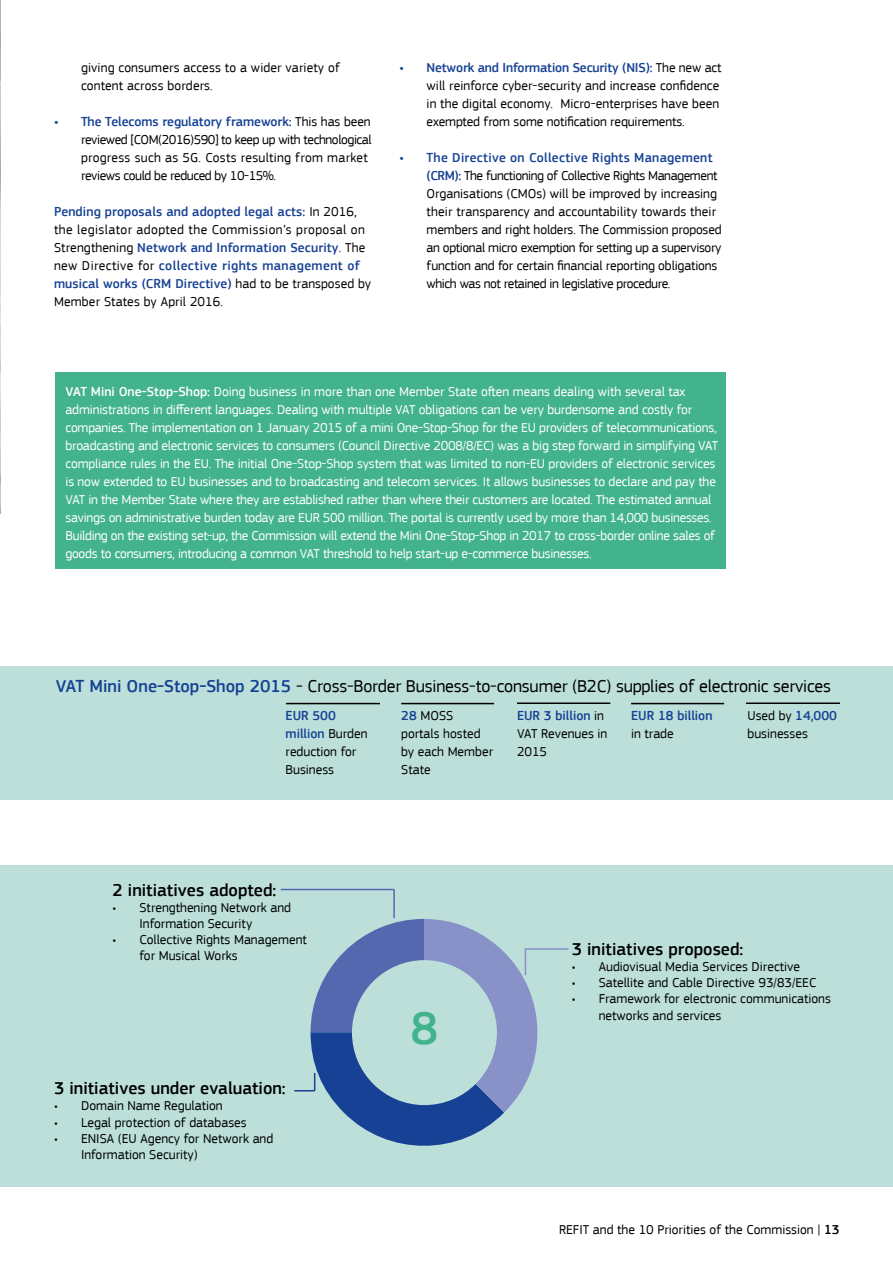
<style>
.page{position:relative;width:893px;height:1263px;background:#fff}
.page>*{position:absolute;margin:0;border:0;box-sizing:border-box;transform-origin:0 0}
.t1{font:500 48px "EC Square Sans Pro";color:#43b38d}
.t2{font:18px "EC Square Sans Pro";letter-spacing:-.01em;color:#000}
.t3{font:500 18px "EC Square Sans Pro";color:#000}
.t4{font:13.5px/18px "EC Square Sans Pro";color:#000}
.t5{font:13.5px/18px "EC Square Sans Pro";letter-spacing:-.015em;color:#fff}
.t6{font:13.5px/18px "EC Square Sans Pro";letter-spacing:.03em;color:#000}
.t7{font:13.5px/18px "EC Square Sans Pro";letter-spacing:-.03em;color:#000}
.t8{font:500 13.5px "EC Square Sans Pro";color:#164194}
.s1{font-weight:500;color:#164194}
.s2{font-weight:500}
</style>
<div class="page">
<div style="left:0;top:865px;width:893px;height:322px;background:#bce0d9"></div>
<div style="left:0;top:666px;width:893px;height:133px;background:#bce0d9"></div>
<hr style="left:286px;top:703px;width:94px;height:1px;background:#000">
<hr style="left:401px;top:703px;width:93px;height:1px;background:#000">
<hr style="left:517px;top:702px;width:93px;height:2px;background:#000">
<hr style="left:631px;top:703px;width:93px;height:1px;background:#000">
<hr style="left:746px;top:702px;width:94px;height:2px;background:#000">
<img style="left:0;top:0;width:1px;height:513px">
<hr style="left:281px;top:889px;width:113px;height:1px;background:#5567ae">
<hr style="left:393px;top:889px;width:2px;height:29px;background:#5567ae">
<hr style="left:525px;top:948px;width:43px;height:2px;background:#8890c7">
<div style="left:56px;top:373px;width:670px;height:196px;background:#43b38d"></div>
<svg style="left:294px;top:919px;width:243px;height:227px"></svg>
<p class="t4" style="left:81px;top:59px;width:260px">giving consumers access to a wider variety of content across borders.</p>
<p class="t7" style="left:81px;top:113px;width:292px;text-indent:-27px"><span class="s1">• The Telecoms regulatory framework:</span> This has been reviewed [COM(2016)590] to keep up with technological progress such as 5G. Costs resulting from market reviews could be reduced by 10-15%.</p>
<p class="t6" style="left:54px;top:203px;width:319px"><span class="s1">Pending proposals and adopted legal acts:</span> In 2016, the legislator adopted the Commission’s proposal on Strengthening <span class="s1">Network and Information Security</span>. The new Directive for <span class="s1">collective rights management of musical works (CRM Directive)</span> had to be transposed by Member States by April 2016.</p>
<p class="t4" style="left:427px;top:59px;width:296px;text-indent:-27px"><span class="s1">• Network and Information Security (NIS):</span> The new act will reinforce cyber-security and increase confidence in the digital economy. Micro-enterprises have been exempted from some notification requirements.</p>
<p class="t4" style="left:427px;top:149px;width:297px;text-indent:-27px"><span class="s1">• The Directive on Collective Rights Management (CRM):</span> The functioning of Collective Rights Management Organisations (CMOs) will be improved by increasing their transparency and accountability towards their members and right holders. The Commission proposed an optional micro exemption for setting up a supervisory function and for certain financial reporting obligations which was not retained in legislative procedure.</p>
<p class="t5" style="left:65px;top:383px;width:654px"><span class="s2">VAT Mini One-Stop-Shop:</span> Doing business in more than one Member State often means dealing with several tax administrations in different languages. Dealing with multiple VAT obligations can be very burdensome and costly for companies. The implementation on 1 January 2015 of a mini One-Stop-Shop for the EU providers of telecommunications, broadcasting and electronic services to consumers (Council Directive 2008/8/EC) was a big step forward in simplifying VAT compliance rules in the EU. The initial One-Stop-Shop system that was limited to non-EU providers of electronic services is now extended to EU businesses and to broadcasting and telecom services. It allows businesses to declare and pay the VAT in the Member State where they are established rather than where their customers are located. The estimated annual savings on administrative burden today are EUR 500 million. The portal is currently used by more than 14,000 businesses.<br>Building on the existing set-up, the Commission will extend the Mini One-Stop-Shop in 2017 to cross-border online sales of goods to consumers, introducing a common VAT threshold to help start-up e-commerce businesses.</p>
<h2 class="t2" style="left:56px;top:676px;width:777px"><span class="s1">VAT Mini One-Stop-Shop 2015</span> - Cross-Border Business-to-consumer (B2C) supplies of electronic services</h2>
<p class="t4" style="left:286px;top:707px;width:83px"><span class="s1">EUR 500 million</span> Burden reduction for<br>Business</p>
<p class="t4" style="left:401px;top:707px;width:93px"><span class="s1">28</span> MOSS portals hosted by each Member<br>State</p>
<p class="t4" style="left:517px;top:707px;width:92px"><span class="s1">EUR 3 billion</span> in<br>VAT Revenues in<br>2015</p>
<p class="t8" style="left:631px;top:708px;width:83px">EUR 18 billion</p>
<p class="t4" style="left:747px;top:707px;width:91px">Used by <span class="s1">14,000 </span>businesses</p>
<p class="t4" style="left:631px;top:725px;width:44px">in trade</p>
<h2 class="t3" style="left:113px;top:879px;width:165px">2 initiatives adopted:</h2>
<p class="t4" style="left:140px;top:899px;width:153px;line-height:16.2px;text-indent:-27px">• Strengthening Network and<br>Information Security</p>
<p class="t4" style="left:140px;top:932px;width:169px;line-height:16.2px;text-indent:-27px">• Collective Rights Management for Musical Works</p>
<h2 class="t3" style="left:572px;top:938px;width:173px">3 initiatives proposed:</h2>
<p class="t4" style="left:572px;top:957px;width:230px">• Audiovisual Media Services Directive</p>
<p class="t4" style="left:572px;top:974px;width:246px">• Satellite and Cable Directive 93/83/EEC</p>
<p class="t4" style="left:599px;top:991px;width:234px;line-height:16.2px;text-indent:-27px">• Framework for electronic communications networks and services</p>
<h1 class="t1" style="left:411px;top:1000px;width:29px">8</h1>
<h2 class="t3" style="left:54px;top:1078px;width:233px">3 initiatives under evaluation:</h2>
<p class="t4" style="left:54px;top:1097px;width:170px">• Domain Name Regulation</p>
<p class="t4" style="left:54px;top:1113px;width:194px">• Legal protection of databases</p>
<p class="t4" style="left:81px;top:1130px;width:194px;line-height:16.2px;text-indent:-27px">• ENISA (EU Agency for Network and<br>Information Security)</p>
<p class="t4" style="left:559px;top:1221px;width:282px">REFIT and the 10 Priorities of the Commission | <span class="s2">13</span></p>
</div>
